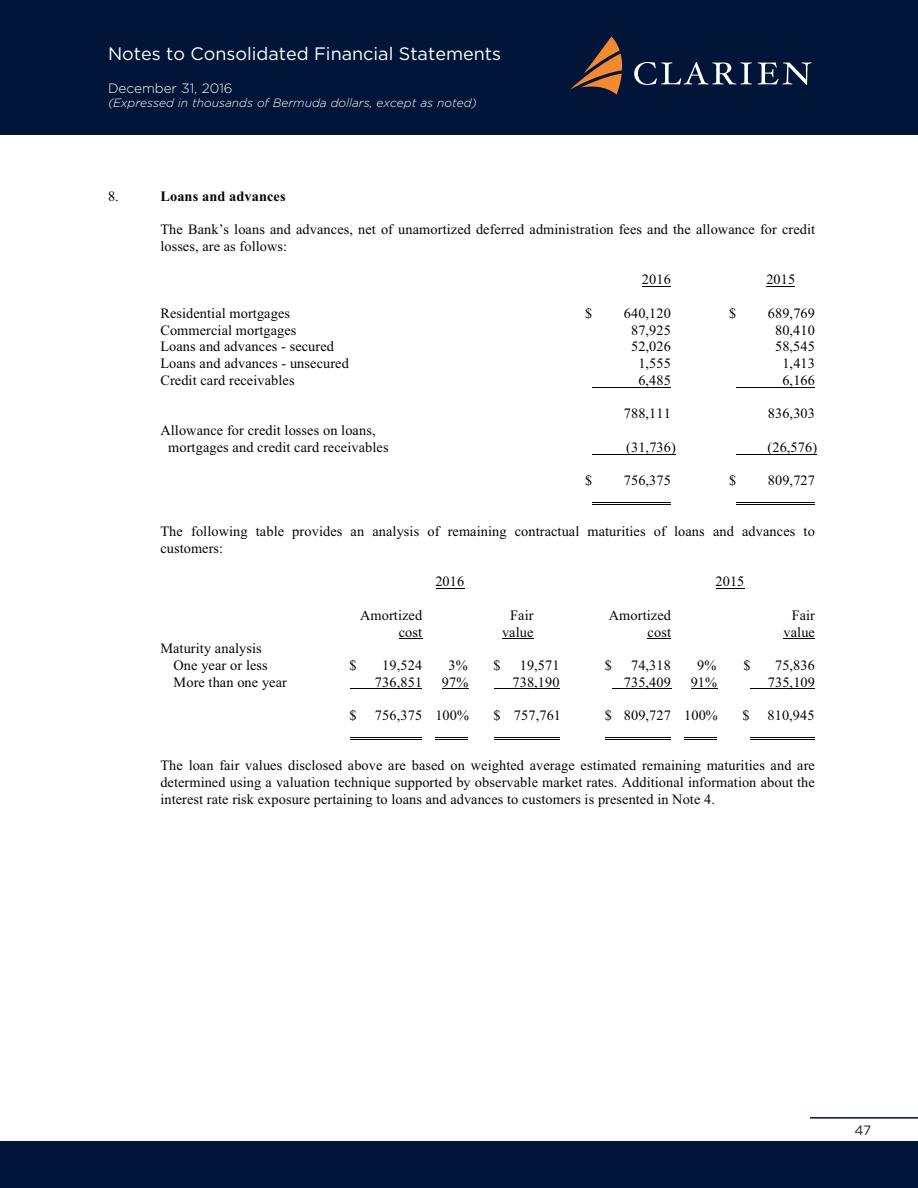
<style>
.page{position:relative;width:918px;height:1188px;background:#fff}
.page>*{position:absolute;margin:0;border:0;box-sizing:border-box;transform-origin:0 0}
.t1{font:18px "Gotham";color:#fff}
.t2{font:14.25px/16.8px "Times New Roman";letter-spacing:.005em;color:#040503}
.t3{font:700 14.25px "Times New Roman";letter-spacing:.01em;color:#040503}
.t4{font:300 13.5px "Gotham";color:#fff}
.t5{font:13.5px "Gotham";color:#231f20}
.t6{font:italic 300 12px "Gotham";color:#fff}
</style>
<div class="page">
<div style="left:0;top:1142px;width:918px;height:46px;background:#001537"></div>
<svg style="left:642px;top:286px;width:29px;height:1px"></svg>
<svg style="left:766px;top:286px;width:29px;height:1px"></svg>
<hr style="left:593px;top:387px;width:78px;height:1px;background:#040503">
<hr style="left:737px;top:387px;width:78px;height:1px;background:#040503">
<hr style="left:593px;top:454px;width:83px;height:1px;background:#040503">
<hr style="left:737px;top:454px;width:80px;height:1px;background:#040503">
<hr style="left:593px;top:503px;width:78px;height:1px;background:#040503">
<hr style="left:593px;top:504px;width:78px;height:1px;background:#040503">
<hr style="left:737px;top:503px;width:78px;height:1px;background:#040503">
<hr style="left:737px;top:504px;width:78px;height:1px;background:#040503">
<hr style="left:502px;top:639px;width:32px;height:1px;background:#040503">
<hr style="left:784px;top:639px;width:31px;height:1px;background:#040503">
<hr style="left:350px;top:689px;width:72px;height:1px;background:#040503">
<hr style="left:494px;top:689px;width:66px;height:1px;background:#040503">
<hr style="left:612px;top:689px;width:59px;height:1px;background:#040503">
<hr style="left:751px;top:689px;width:64px;height:1px;background:#040503">
<hr style="left:350px;top:738px;width:72px;height:1px;background:#040503">
<hr style="left:350px;top:739px;width:72px;height:1px;background:#040503">
<hr style="left:436px;top:738px;width:32px;height:1px;background:#040503">
<hr style="left:436px;top:739px;width:32px;height:1px;background:#040503">
<hr style="left:494px;top:738px;width:66px;height:1px;background:#040503">
<hr style="left:494px;top:739px;width:66px;height:1px;background:#040503">
<hr style="left:606px;top:738px;width:65px;height:1px;background:#040503">
<hr style="left:606px;top:739px;width:65px;height:1px;background:#040503">
<hr style="left:684px;top:738px;width:33px;height:1px;background:#040503">
<hr style="left:684px;top:739px;width:33px;height:1px;background:#040503">
<hr style="left:750px;top:738px;width:65px;height:1px;background:#040503">
<hr style="left:750px;top:739px;width:65px;height:1px;background:#040503">
<hr style="left:810px;top:1117px;width:108px;height:2px;background:#001537">
<div style="left:0;top:0;width:918px;height:135px;background:#001537"></div>
<svg style="left:570px;top:37px;width:52px;height:57px"></svg>
<svg style="left:634px;top:62px;width:118px;height:23px"></svg>
<svg style="left:758px;top:62px;width:54px;height:23px"></svg>
<p class="t1" style="left:108px;top:42px;width:395px">Notes to Consolidated Financial Statements</p>
<p class="t4" style="left:108px;top:79px;width:126px">December 31, 2016</p>
<p class="t6" style="left:108px;top:95px;width:370px">(Expressed in thousands of Bermuda dollars, except as noted)</p>
<p class="t2" style="left:108px;top:188px;width:12px">8.</p>
<p class="t3" style="left:160px;top:186px;width:127px">Loans and advances</p>
<p class="t2" style="left:160px;top:221px;width:656px">The Bank’s loans and advances, net of unamortized deferred administration fees and the allowance for credit losses, are as follows:</p>
<p class="t2" style="left:642px;top:271px;width:30px">2016</p>
<p class="t2" style="left:766px;top:271px;width:30px">2015</p>
<p class="t2" style="left:160px;top:305px;width:131px">Residential mortgages</p>
<p class="t2" style="left:585px;top:305px;width:9px">$</p>
<p class="t2" style="left:624px;top:305px;width:49px">640,120</p>
<p class="t2" style="left:729px;top:305px;width:9px">$</p>
<p class="t2" style="left:768px;top:305px;width:49px">689,769</p>
<p class="t2" style="left:160px;top:321px;width:138px">Commercial mortgages</p>
<p class="t2" style="left:631px;top:321px;width:41px">87,925</p>
<p class="t2" style="left:775px;top:321px;width:41px">80,410</p>
<p class="t2" style="left:160px;top:338px;width:175px">Loans and advances - secured</p>
<p class="t2" style="left:631px;top:338px;width:41px">52,026</p>
<p class="t2" style="left:775px;top:338px;width:41px">58,545</p>
<p class="t2" style="left:160px;top:355px;width:190px">Loans and advances - unsecured</p>
<p class="t2" style="left:638px;top:355px;width:34px">1,555</p>
<p class="t2" style="left:782px;top:355px;width:34px">1,413</p>
<p class="t2" style="left:160px;top:372px;width:136px">Credit card receivables</p>
<p class="t2" style="left:638px;top:372px;width:34px">6,485</p>
<p class="t2" style="left:782px;top:372px;width:34px">6,166</p>
<p class="t2" style="left:624px;top:405px;width:49px">788,111</p>
<p class="t2" style="left:768px;top:405px;width:49px">836,303</p>
<p class="t2" style="left:168px;top:422px;width:222px;text-indent:-8px">Allowance for credit losses on loans, mortgages and credit card receivables</p>
<p class="t2" style="left:626px;top:439px;width:51px">(31,736)</p>
<p class="t2" style="left:768px;top:439px;width:51px">(26,576)</p>
<p class="t2" style="left:585px;top:472px;width:9px">$</p>
<p class="t2" style="left:624px;top:472px;width:49px">756,375</p>
<p class="t2" style="left:729px;top:472px;width:9px">$</p>
<p class="t2" style="left:768px;top:472px;width:49px">809,727</p>
<p class="t2" style="left:160px;top:523px;width:656px">The following table provides an analysis of remaining contractual maturities of loans and advances to customers:</p>
<p class="t2" style="left:435px;top:573px;width:30px">2016</p>
<p class="t2" style="left:715px;top:573px;width:30px">2015</p>
<p class="t2" style="left:360px;top:607px;width:64px">Amortized</p>
<p class="t2" style="left:510px;top:607px;width:25px">Fair</p>
<p class="t2" style="left:609px;top:607px;width:64px">Amortized</p>
<p class="t2" style="left:792px;top:607px;width:25px">Fair</p>
<p class="t2" style="left:399px;top:623px;width:25px">cost</p>
<p class="t2" style="left:502px;top:623px;width:33px">value</p>
<p class="t2" style="left:648px;top:623px;width:25px">cost</p>
<p class="t2" style="left:784px;top:623px;width:33px">value</p>
<p class="t2" style="left:173px;top:640px;width:96px;line-height:16.4px;text-indent:-13px">Maturity analysis<br>One year or less</p>
<p class="t2" style="left:350px;top:656px;width:9px">$</p>
<p class="t2" style="left:382px;top:656px;width:41px">19,524</p>
<p class="t2" style="left:448px;top:656px;width:21px">3%</p>
<p class="t2" style="left:494px;top:656px;width:9px">$</p>
<p class="t2" style="left:520px;top:656px;width:41px">19,571</p>
<p class="t2" style="left:605px;top:656px;width:9px">$</p>
<p class="t2" style="left:631px;top:656px;width:41px">74,318</p>
<p class="t2" style="left:697px;top:656px;width:21px">9%</p>
<p class="t2" style="left:743px;top:656px;width:9px">$</p>
<p class="t2" style="left:775px;top:656px;width:41px">75,836</p>
<p class="t2" style="left:173px;top:673px;width:115px">More than one year</p>
<p class="t2" style="left:375px;top:673px;width:49px">736,851</p>
<p class="t2" style="left:442px;top:673px;width:28px">97%</p>
<p class="t2" style="left:512px;top:673px;width:49px">738,190</p>
<p class="t2" style="left:624px;top:673px;width:49px">735,409</p>
<p class="t2" style="left:691px;top:673px;width:28px">91%</p>
<p class="t2" style="left:768px;top:673px;width:49px">735,109</p>
<p class="t2" style="left:350px;top:707px;width:9px">$</p>
<p class="t2" style="left:375px;top:707px;width:96px">756,375 100%</p>
<p class="t2" style="left:494px;top:707px;width:69px">$ 757,761</p>
<p class="t2" style="left:605px;top:707px;width:115px">$ 809,727 100%</p>
<p class="t2" style="left:742px;top:707px;width:9px">$</p>
<p class="t2" style="left:767px;top:707px;width:49px">810,945</p>
<p class="t2" style="left:160px;top:757px;width:656px;text-align:justify">The loan fair values disclosed above are based on weighted average estimated remaining maturities and are determined using a valuation technique supported by observable market rates. Additional information about the interest rate risk exposure pertaining to loans and advances to customers is presented in Note 4.</p>
<p class="t5" style="left:855px;top:1122px;width:18px">47</p>
</div>
